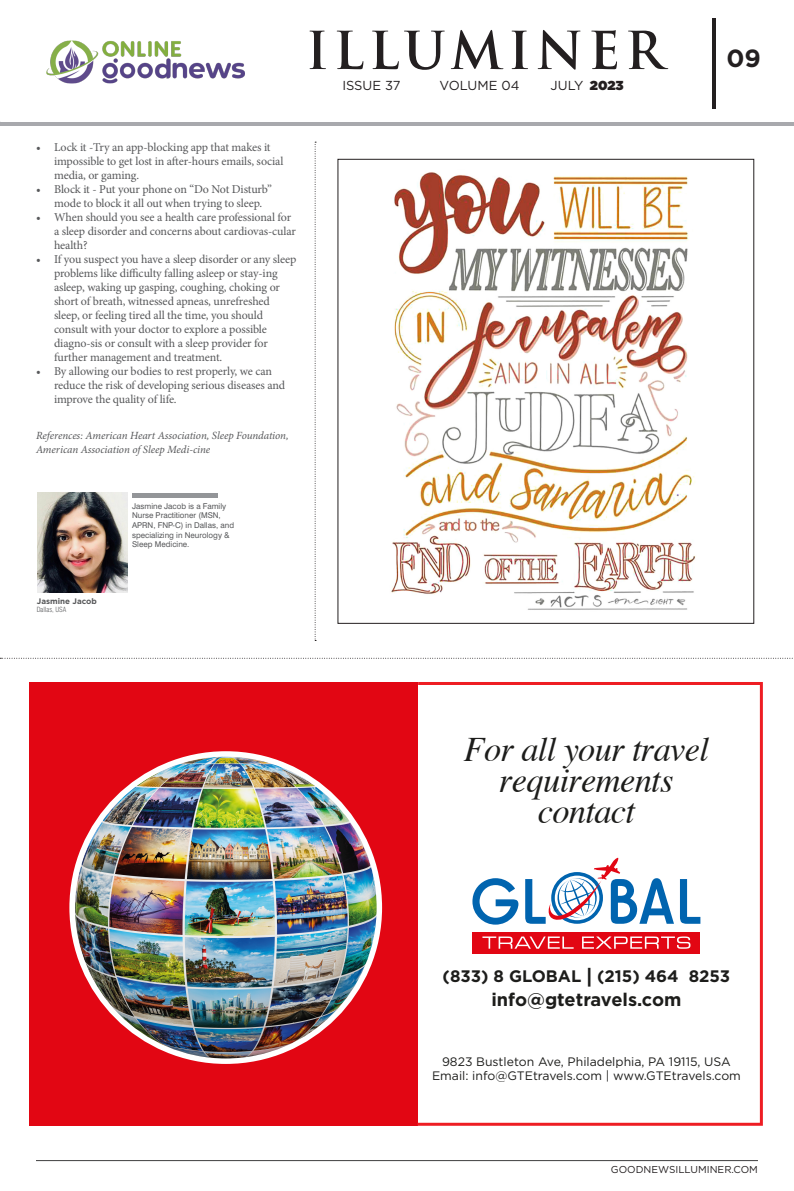
<style>
.page{position:relative;width:794px;height:1191px;background:#fff}
.page>*{position:absolute;margin:0;border:0;box-sizing:border-box;transform-origin:0 0}
.t1{font:700 50.9px "Trajan Pro";letter-spacing:.09em;color:#231f20}
.t2{font:italic 34.4px/31px "Times";letter-spacing:-.02em;color:#1d1d1b;text-align:center}
.t3{font:700 24.8px "Gotham";color:#231f20}
.t4{font:700 18.2px "Gotham";color:#1d1d1b}
.t5{font:700 16.6px "Gotham";color:#1d1d1b}
.t6{font:13px "Gotham";color:#231f20}
.t7{font:12.3px/14.7px "Gotham";color:#1d1d1b;text-align:center}
.t8{font:12px/14px "Minion Pro";letter-spacing:-.015em;color:#57585a}
.t9{font:italic 11px/14px "Minion Pro";letter-spacing:-.005em;color:#57585a}
.t10{font:10px "Gotham";color:#231f20}
.t11{font:8px/9.6px "Swiss 721 BT";color:#57585a}
.t12{font:700 8px "Gotham";color:#57585a}
.t13{font:300 condensed 7px "Swiss 721 BT";color:#57585a}
.s1{font-weight:900}
.s2{font-size:20.2px}
</style>
<div class="page">
<hr style="left:36px;top:1160px;width:722px;height:1px;background:#3e3e3f">
<img style="left:391px;top:172px;width:305px;height:438px">
<hr style="left:712px;top:18px;width:4px;height:90px;background:#231f20">
<hr style="left:0;top:122px;width:794px;height:3px;background:#a8a9ad">
<img style="left:46px;top:40px;width:199px;height:44px">
<div style="left:30px;top:682px;width:388px;height:443px;background:#e20613"></div>
<svg style="left:69px;top:751px;width:313px;height:313px;background:#f7eeef"></svg>
<img style="left:75px;top:756px;width:301px;height:302px;border-radius:151px">
<svg style="left:414px;top:682px;width:349px;height:444px"></svg>
<svg style="left:0;top:658px;width:793px;height:1px"></svg>
<svg style="left:315px;top:142px;width:1px;height:499px"></svg>
<img style="left:37px;top:492px;width:90px;height:100px">
<div style="left:132px;top:493px;width:86px;height:5px;background:#939598"></div>
<p class="t1" style="left:306px;top:19px;width:359px">ILLUMINER</p>
<p class="t6" style="left:342px;top:77px;width:60px">ISSUE 37</p>
<p class="t6" style="left:439px;top:77px;width:81px">VOLUME 04</p>
<p class="t6" style="left:550px;top:77px;width:75px">JULY <span class="s1">2023</span></p>
<p class="t8" style="left:54px;top:140px;width:231px;text-indent:-18px">• Lock it -Try an app-blocking app that makes it impossible to get lost in after-hours emails, social media, or gaming.</p>
<p class="t8" style="left:54px;top:182px;width:219px;text-indent:-18px">• Block it - Put your phone on “Do Not Disturb” mode to block it all out when trying to sleep.</p>
<p class="t8" style="left:54px;top:210px;width:243px;text-indent:-18px">• When should you see a health care professional for a sleep disorder and concerns about cardiovas-cular health?</p>
<p class="t8" style="left:54px;top:252px;width:244px;text-indent:-18px">• If you suspect you have a sleep disorder or any sleep problems like difficulty falling asleep or stay-ing asleep, waking up gasping, coughing, choking or short of breath, witnessed apneas, unrefreshed sleep, or feeling tired all the time, you should consult with your doctor to explore a possible diagno-sis or consult with a sleep provider for further management and treatment.</p>
<p class="t8" style="left:54px;top:364px;width:233px;text-indent:-18px">• By allowing our bodies to rest properly, we can reduce the risk of developing serious diseases and improve the quality of life.</p>
<p class="t9" style="left:36px;top:429px;width:254px">References: American Heart Association, Sleep Foundation,<br>American Association of Sleep Medi-cine</p>
<p class="t12" style="left:37px;top:596px;width:61px">Jasmine Jacob</p>
<p class="t13" style="left:37px;top:605px;width:31px">Dallas, USA</p>
<p class="t11" style="left:132px;top:501px;width:103px">Jasmine Jacob is a Family<br>Nurse Practitioner (MSN,<br>APRN, FNP-C) in Dallas, and specializing in Neurology &amp;<br>Sleep Medicine.</p>
<p class="t3" style="left:726px;top:42px;width:36px">09</p>
<p class="t2" style="left:464px;top:731px;width:247px">For all your travel requirements contact</p>
<p class="t5" style="left:442px;top:965px;width:289px">(833) 8 GLOBAL <span class="s2">|</span> (215) 464 8253</p>
<p class="t4" style="left:491px;top:987px;width:192px">info@gtetravels.com</p>
<p class="t7" style="left:432px;top:1053px;width:310px">9823 Bustleton Ave, Philadelphia, PA 19115, USA<br>Email: info@GTEtravels.com | www.GTEtravels.com</p>
<p class="t10" style="left:611px;top:1163px;width:149px">GOODNEWSILLUMINER.COM</p>
</div>
